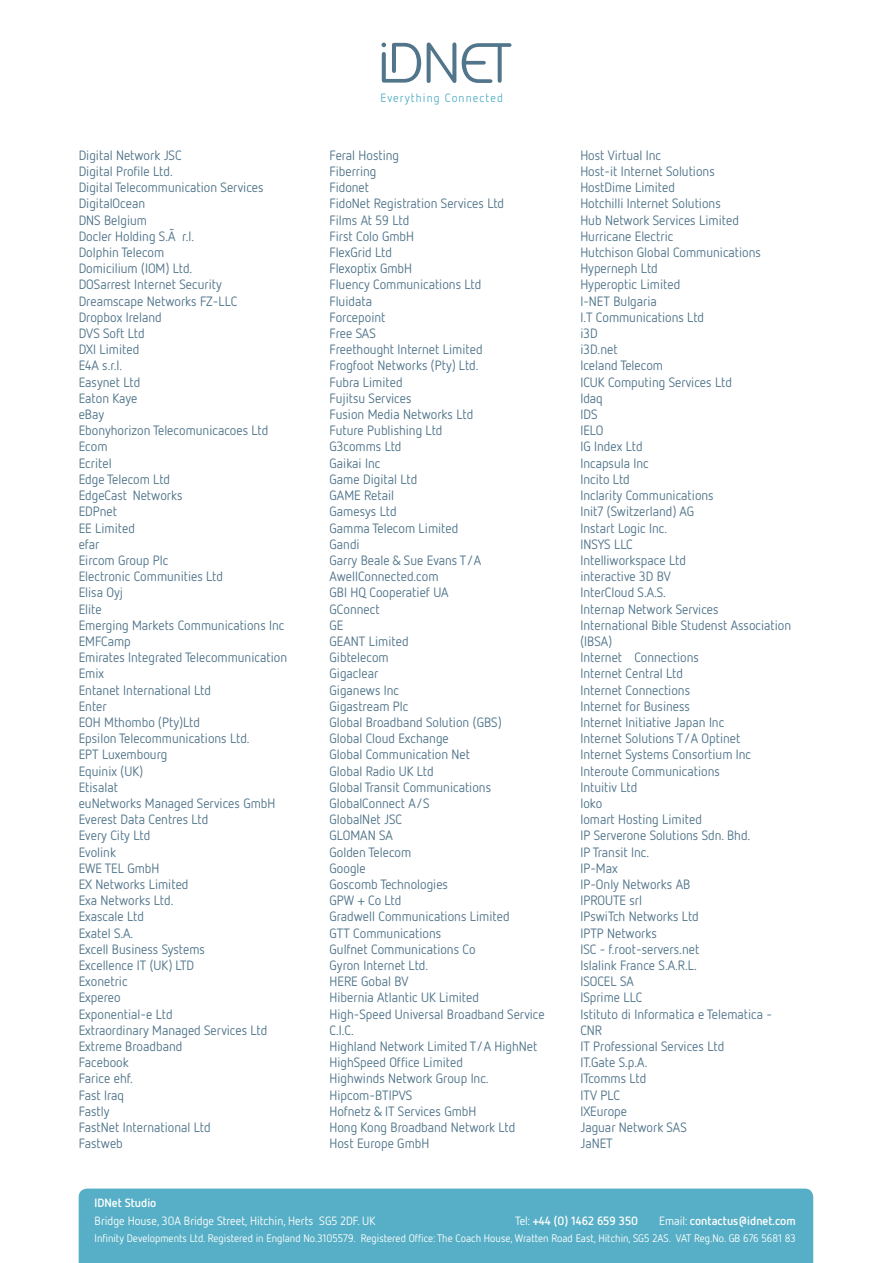
<style>
.page{position:relative;width:893px;height:1263px;background:#fff}
.page>*{position:absolute;margin:0;border:0;box-sizing:border-box;transform-origin:0 0}
.t1{font:13.5px/16.2px "Netto OT";color:#51758b}
.t2{font:700 12px "Netto OT";color:#fff}
.t3{font:12px "Netto OT";color:#fff}
.t4{font:12px "Netto OT";letter-spacing:.09em;color:#56afc6}
.t5{font:10.8px "Netto OT";color:#fff}
.s1{font-weight:400}
</style>
<div class="page">
<div style="left:79px;top:1188px;width:734px;height:75px;background:#56afc6"></div>
<svg style="left:381px;top:43px;width:40px;height:40px"></svg>
<svg style="left:427px;top:43px;width:29px;height:40px"></svg>
<svg style="left:462px;top:43px;width:49px;height:40px"></svg>
<p class="t4" style="left:380px;top:91px;width:124px">Everything Connected</p>
<p class="t1" style="left:79px;top:147px;width:210px">Digital Network JSC<br>Digital Profile Ltd.<br>Digital Telecommunication Services<br>DigitalOcean<br>DNS Belgium<br>Docler Holding S.Ã r.l.<br>Dolphin Telecom<br>Domicilium (IOM) Ltd.<br>DOSarrest Internet Security<br>Dreamscape Networks FZ-LLC<br>Dropbox Ireland<br>DVS Soft Ltd<br>DXI Limited<br>E4A s.r.l.<br>Easynet Ltd<br>Eaton Kaye<br>eBay<br>Ebonyhorizon Telecomunicacoes Ltd<br>Ecom<br>Ecritel<br>Edge Telecom Ltd<br>EdgeCast Networks<br>EDPnet<br>EE Limited<br>efar<br>Eircom Group Plc<br>Electronic Communities Ltd<br>Elisa Oyj<br>Elite<br>Emerging Markets Communications Inc<br>EMFCamp<br>Emirates Integrated Telecommunication<br>Emix<br>Entanet International Ltd<br>Enter<br>EOH Mthombo (Pty)Ltd<br>Epsilon Telecommunications Ltd.<br>EPT Luxembourg<br>Equinix (UK)<br>Etisalat<br>euNetworks Managed Services GmbH<br>Everest Data Centres Ltd<br>Every City Ltd<br>Evolink<br>EWE TEL GmbH<br>EX Networks Limited<br>Exa Networks Ltd.<br>Exascale Ltd<br>Exatel S.A.<br>Excell Business Systems<br>Excellence IT (UK) LTD<br>Exonetric<br>Expereo<br>Exponential-e Ltd<br>Extraordinary Managed Services Ltd<br>Extreme Broadband<br>Facebook<br>Farice ehf.<br>Fast Iraq<br>Fastly<br>FastNet International Ltd<br>Fastweb</p>
<p class="t1" style="left:330px;top:147px;width:217px">Feral Hosting<br>Fiberring<br>Fidonet<br>FidoNet Registration Services Ltd<br>Films At 59 Ltd<br>First Colo GmbH<br>FlexGrid Ltd<br>Flexoptix GmbH<br>Fluency Communications Ltd<br>Fluidata<br>Forcepoint<br>Free SAS<br>Freethought Internet Limited<br>Frogfoot Networks (Pty) Ltd.<br>Fubra Limited<br>Fujitsu Services<br>Fusion Media Networks Ltd<br>Future Publishing Ltd<br>G3comms Ltd<br>Gaikai Inc<br>Game Digital Ltd<br>GAME Retail<br>Gamesys Ltd<br>Gamma Telecom Limited<br>Gandi<br>Garry Beale &amp; Sue Evans T/A<br>AwellConnected.com<br>GBI HQ Cooperatief UA<br>GConnect<br>GE<br>GEANT Limited<br>Gibtelecom<br>Gigaclear<br>Giganews Inc<br>Gigastream Plc<br>Global Broadband Solution (GBS)<br>Global Cloud Exchange<br>Global Communication Net<br>Global Radio UK Ltd<br>Global Transit Communications<br>GlobalConnect A/S<br>GlobalNet JSC<br>GLOMAN SA<br>Golden Telecom<br>Google<br>Goscomb Technologies<br>GPW + Co Ltd<br>Gradwell Communications Limited<br>GTT Communications<br>Gulfnet Communications Co<br>Gyron Internet Ltd.<br>HERE Gobal BV<br>Hibernia Atlantic UK Limited<br>High-Speed Universal Broadband Service<br>C.I.C.<br>Highland Network Limited T/A HighNet<br>HighSpeed Office Limited<br>Highwinds Network Group Inc.<br>Hipcom-BTIPVS<br>Hofnetz &amp; IT Services GmbH<br>Hong Kong Broadband Network Ltd<br>Host Europe GmbH</p>
<p class="t1" style="left:580px;top:147px;width:212px">Host Virtual Inc<br>Host-it Internet Solutions<br>HostDime Limited<br>Hotchilli Internet Solutions<br>Hub Network Services Limited<br>Hurricane Electric<br>Hutchison Global Communications<br>Hyperneph Ltd<br>Hyperoptic Limited<br>I-NET Bulgaria<br>I.T Communications Ltd<br>i3D<br>i3D.net<br>Iceland Telecom<br>ICUK Computing Services Ltd<br>Idaq<br>IDS<br>IELO<br>IG Index Ltd<br>Incapsula Inc<br>Incito Ltd<br>Inclarity Communications<br>Init7 (Switzerland) AG<br>Instart Logic Inc.<br>INSYS LLC<br>Intelliworkspace Ltd<br>interactive 3D BV<br>InterCloud S.A.S.<br>Internap Network Services<br>International Bible Studenst Association (IBSA)<br>Internet Connections<br>Internet Central Ltd<br>Internet Connections<br>Internet for Business<br>Internet Initiative Japan Inc<br>Internet Solutions T/A Optinet<br>Internet Systems Consortium Inc<br>Interoute Communications<br>Intuitiv Ltd<br>Ioko<br>Iomart Hosting Limited<br>IP Serverone Solutions Sdn. Bhd.<br>IP Transit Inc.<br>IP-Max<br>IP-Only Networks AB<br>IPROUTE srl<br>IPswiTch Networks Ltd<br>IPTP Networks<br>ISC - f.root-servers.net<br>Islalink France S.A.R.L.<br>ISOCEL SA<br>ISprime LLC<br>Istituto di Informatica e Telematica -<br>CNR<br>IT Professional Services Ltd<br>IT.Gate S.p.A.<br>ITcomms Ltd<br>ITV PLC<br>IXEurope<br>Jaguar Network SAS<br>JaNET</p>
<p class="t2" style="left:95px;top:1196px;width:63px">IDNet Studio</p>
<p class="t3" style="left:95px;top:1214px;width:282px">Bridge House, 30A Bridge Street, Hitchin, Herts SG5 2DF. UK</p>
<p class="t2" style="left:515px;top:1214px;width:124px"><span class="s1">Tel:</span> +44 (0) 1462 659 350</p>
<p class="t2" style="left:659px;top:1214px;width:138px"><span class="s1">Email:</span> contactus@idnet.com</p>
<p class="t5" style="left:95px;top:1231px;width:703px">Infinity Developments Ltd. Registered in England No.3105579. Registered Office: The Coach House, Wratten Road East, Hitchin, SG5 2AS. VAT Reg.No. GB 676 5681 83</p>
</div>
